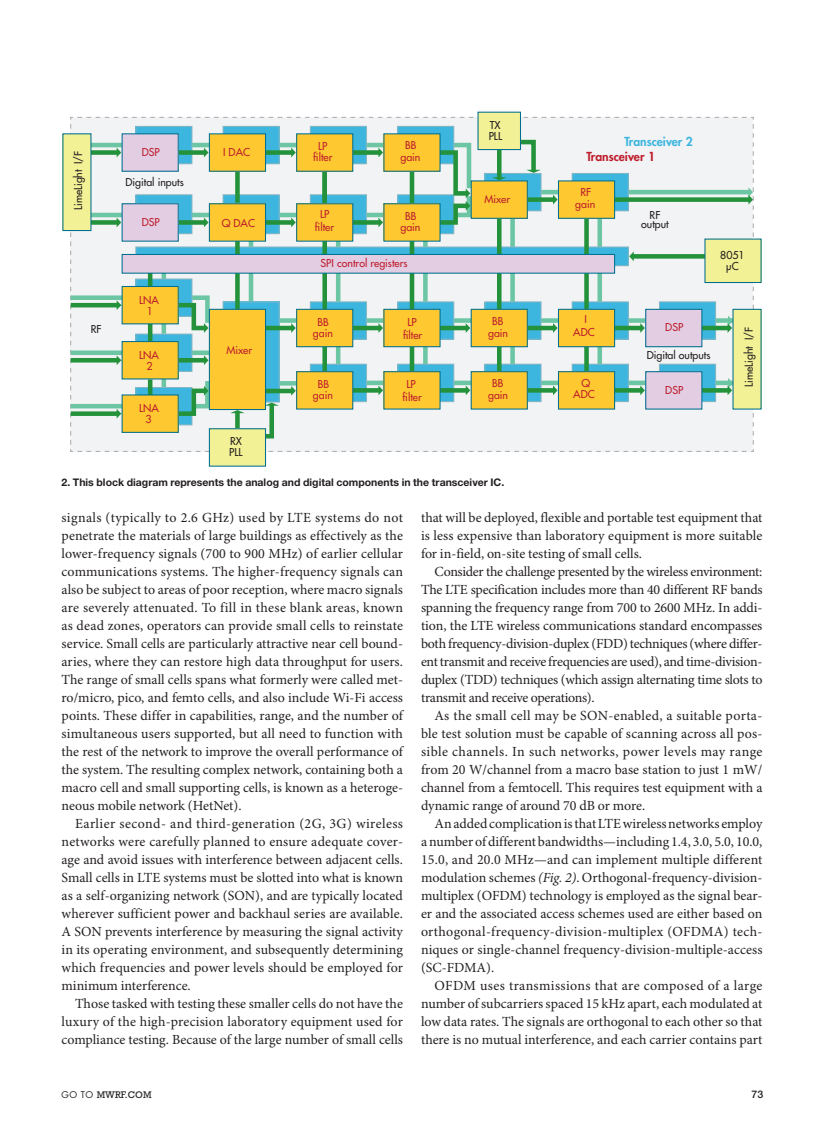
<style>
.page{position:relative;width:824px;height:1134px;background:#fff}
.page>*{position:absolute;margin:0;border:0;box-sizing:border-box;transform-origin:0 0}
.Body-Indent{font:13.95px/18px "Minion Pro";color:#231f20;text-align:justify}
.t1{font:800 12.15px "Futura Std";color:#3cb6df}
.t2{font:800 12.15px "Futura Std";color:#be1d2c}
.t3{font:500 10.65px/10.9px "Futura Std";color:#be1d2c;text-align:center}
.t4{font:500 10.65px/10.9px "Futura Std";color:#231f20;text-align:center}
.captions{font:700 10.5px "Helvetica Neue LT Std";color:#231f20}
.t5{font:500 10.5px "Helvetica Neue LT Std";color:#231f20}
.t6{font:9.75px "Rockwell Std";color:#231f20}
.s1{font-style:italic}
.s2{font-family:"Futura Std";font-size:9px}
</style>
<div class="page">
<div style="left:478px;top:112px;width:42px;height:38px;background:#f3f195"></div>
<div style="left:209px;top:429px;width:56px;height:37px;background:#f3f195"></div>
<div style="left:209px;top:428px;width:57px;height:39px;border:1px solid #017090"></div>
<div style="left:733px;top:309px;width:28px;height:100px;background:#f3f195"></div>
<div style="left:63px;top:134px;width:28px;height:97px;background:#f3f195"></div>
<svg style="left:70px;top:117px;width:684px;height:335px"></svg>
<div style="left:705px;top:239px;width:56px;height:44px;background:#f3f195"></div>
<div style="left:704px;top:239px;width:57px;height:44px;border:1px solid #017090"></div>
<p class="t4" style="left:73px;top:210px;width:61px;rotate:-90deg">LimeLight I/F</p>
<p class="t4" style="left:91px;top:324px;width:12px">RF</p>
<p class="t3" style="left:142px;top:146px;width:19px">DSP</p>
<p class="t4" style="left:125px;top:177px;width:60px">Digital inputs</p>
<p class="t3" style="left:142px;top:216px;width:19px">DSP</p>
<p class="t3" style="left:223px;top:146px;width:29px">I DAC</p>
<p class="t3" style="left:222px;top:217px;width:35px">Q DAC</p>
<p class="t3" style="left:313px;top:140px;width:21px;line-height:11.6px">LP filter</p>
<p class="t3" style="left:400px;top:139px;width:22px;line-height:11.6px">BB gain</p>
<p class="t4" style="left:488px;top:119px;width:15px;text-align:left">TX<br>PLL</p>
<p class="t1" style="left:624px;top:134px;width:70px">Transceiver 2</p>
<p class="t2" style="left:586px;top:149px;width:70px">Transceiver 1</p>
<p class="t3" style="left:575px;top:186px;width:22px;line-height:12px">RF gain</p>
<p class="t3" style="left:484px;top:194px;width:27px">Mixer</p>
<p class="t3" style="left:315px;top:207px;width:21px;line-height:13px">LP filter</p>
<p class="t4" style="left:641px;top:211px;width:29px;line-height:9.1px">RF output</p>
<p class="t3" style="left:400px;top:211px;width:22px">BB gain</p>
<p class="t3" style="left:320px;top:258px;width:88px">SPI control registers</p>
<p class="t3" style="left:139px;top:294px;width:21px">LNA<br>1</p>
<p class="t3" style="left:139px;top:349px;width:21px">LNA<br>2</p>
<p class="t4" style="left:646px;top:350px;width:65px">Digital outputs</p>
<p class="t3" style="left:573px;top:313px;width:23px;line-height:12.5px">I<br>ADC</p>
<p class="t3" style="left:488px;top:315px;width:22px;line-height:11.6px">BB gain</p>
<p class="t3" style="left:313px;top:316px;width:22px">BB gain</p>
<p class="t3" style="left:403px;top:315px;width:21px;line-height:13.5px">LP filter</p>
<p class="t3" style="left:665px;top:322px;width:19px">DSP</p>
<p class="t3" style="left:226px;top:345px;width:27px">Mixer</p>
<p class="t3" style="left:139px;top:403px;width:21px">LNA<br>3</p>
<p class="t4" style="left:229px;top:435px;width:15px;line-height:11.6px;text-align:left">RX<br>PLL</p>
<p class="t3" style="left:313px;top:379px;width:22px">BB gain</p>
<p class="t3" style="left:406px;top:379px;width:11px">LP</p>
<p class="t3" style="left:402px;top:391px;width:21px">filter</p>
<p class="t3" style="left:488px;top:378px;width:22px;line-height:11.6px">BB gain</p>
<p class="t3" style="left:573px;top:378px;width:23px">Q<br>ADC</p>
<p class="t3" style="left:665px;top:384px;width:19px">DSP</p>
<p class="captions" style="left:62px;top:476px;width:444px">2. This block diagram represents the analog and digital components in the transceiver IC.</p>
<p class="t4" style="left:720px;top:249px;width:26px">8051 µC</p>
<p class="t4" style="left:743px;top:387px;width:61px;rotate:-90deg">LimeLight I/F</p>
<p class="Body-Indent" style="left:62px;top:509px;width:343px">signals (typically to 2.6 GHz) used by LTE systems do not penetrate the materials of large buildings as effectively as the lower-frequency signals (700 to 900 MHz) of earlier cellular communications systems. The higher-frequency signals can also be subject to areas of poor reception, where macro signals are severely attenuated. To fill in these blank areas, known as dead zones, operators can provide small cells to reinstate service. Small cells are particularly attractive near cell bound&shy;aries, where they can restore high data throughput for users.<br>The range of small cells spans what formerly were called met&shy;ro/micro, pico, and femto cells, and also include Wi-Fi access points. These differ in capabilities, range, and the number of simultaneous users supported, but all need to function with the rest of the network to improve the overall performance of the system. The resulting complex network, containing both a macro cell and small supporting cells, is known as a heteroge&shy;neous mobile network (HetNet).</p>
<p class="Body-Indent" style="left:62px;top:815px;width:343px;text-indent:14px">Earlier second- and third-generation (2G, 3G) wireless networks were carefully planned to ensure adequate cover&shy;age and avoid issues with interference between adjacent cells.<br>Small cells in LTE systems must be slotted into what is known as a self-organizing network (SON), and are typically located wherever sufficient power and backhaul series are available.<br>A SON prevents interference by measuring the signal activity in its operating environment, and subsequently determining which frequencies and power levels should be employed for minimum interference.</p>
<p class="Body-Indent" style="left:62px;top:995px;width:343px;text-indent:14px">Those tasked with testing these smaller cells do not have the luxury of the high-precision laboratory equipment used for compliance testing. Because of the large number of small cells</p>
<p class="Body-Indent" style="left:421px;top:509px;width:343px">that will be deployed, flexible and portable test equipment that is less expensive than laboratory equipment is more suitable for in-field, on-site testing of small cells.</p>
<p class="Body-Indent" style="left:421px;top:563px;width:343px;text-indent:14px">Consider the challenge presented by the wireless environment:<br>The LTE specification includes more than 40 different RF bands spanning the frequency range from 700 to 2600 MHz. In addi&shy;tion, the LTE wireless communications standard encompasses both frequency-division-duplex (FDD) techniques (where differ&shy;ent transmit and receive frequencies are used), and time-division&shy;duplex (TDD) techniques (which assign alternating time slots to transmit and receive operations).</p>
<p class="Body-Indent" style="left:421px;top:707px;width:343px;text-indent:14px">As the small cell may be SON-enabled, a suitable porta&shy;ble test solution must be capable of scanning across all pos&shy;sible channels. In such networks, power levels may range from 20 W/channel from a macro base station to just 1 mW/ channel from a femtocell. This requires test equipment with a dynamic range of around 70 dB or more.</p>
<p class="Body-Indent" style="left:421px;top:815px;width:343px;text-indent:14px">An added complication is that LTE wireless networks employ a number of different bandwidths—including 1.4, 3.0, 5.0, 10.0, 15.0, and 20.0 MHz—and can implement multiple different modulation schemes <span class="s1">(Fig. 2)</span>. Orthogonal-frequency-division&shy;multiplex (OFDM) technology is employed as the signal bear&shy;er and the associated access schemes used are either based on orthogonal-frequency-division-multiplex (OFDMA) tech&shy;niques or single-channel frequency-division-multiple-access (SC-FDMA).</p>
<p class="Body-Indent" style="left:421px;top:977px;width:343px;text-indent:14px">OFDM uses transmissions that are composed of a large number of subcarriers spaced 15 kHz apart, each modulated at low data rates. The signals are orthogonal to each other so that there is no mutual interference, and each carrier contains part</p>
<p class="t6" style="left:62px;top:1089px;width:91px"><span class="s2">GO TO</span> MWRF.COM</p>
<p class="t5" style="left:751px;top:1088px;width:13px">73</p>
</div>
